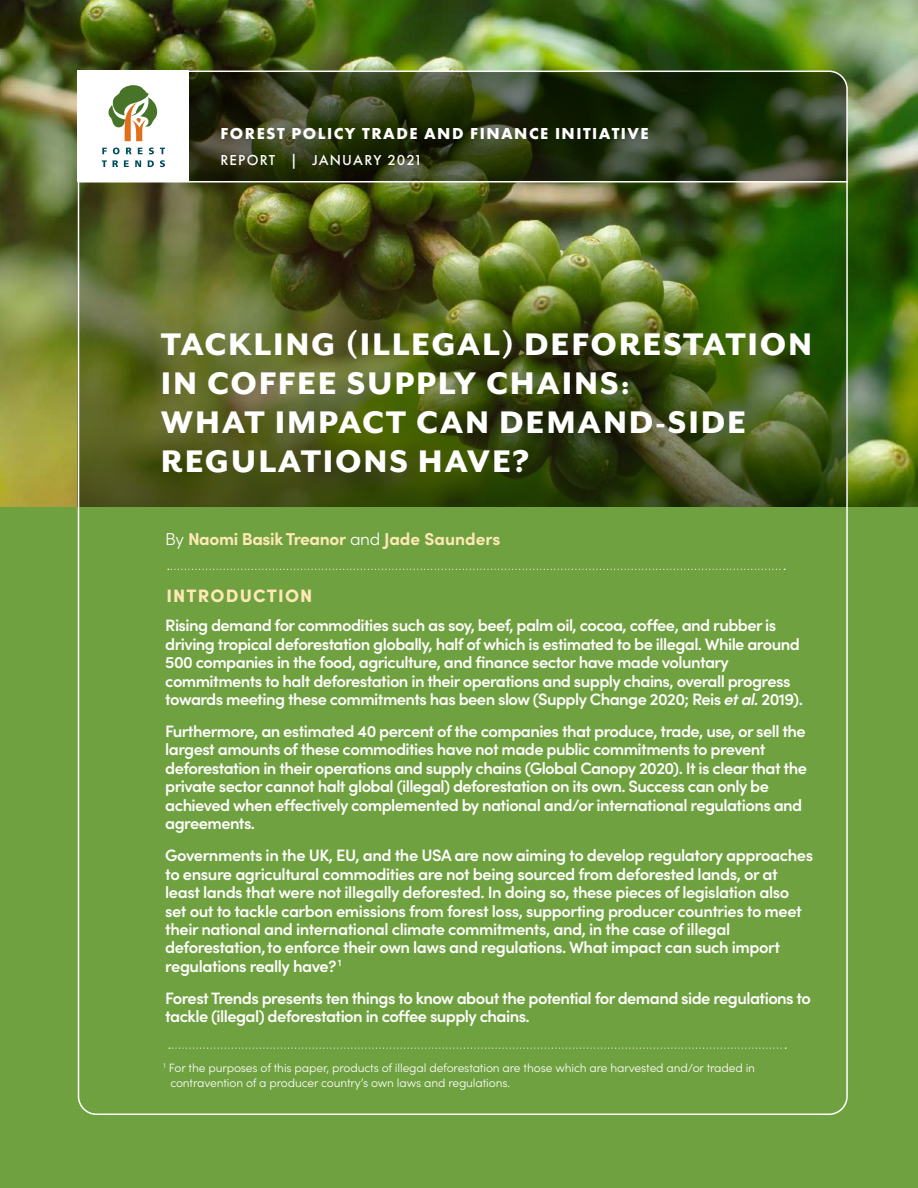
<style>
.page{position:relative;width:918px;height:1188px;background:#fff}
.page>*{position:absolute;margin:0;border:0;box-sizing:border-box;transform-origin:0 0}
.t1{font:800 36px/39px "Mr Eaves San OT";letter-spacing:.05em;color:#fff}
.t2{font:900 18px "Sofia Pro";letter-spacing:.065em;color:#fee9b5}
.t3{font:700 17.25px "Sofia Pro";letter-spacing:-.02em;color:#fee9b5}
.t4{font:600 16.5px/18.5px "Sofia Pro";letter-spacing:-.035em;color:#fff}
.t5{font:700 16.5px "Futura PT";letter-spacing:.09em;color:#fff}
.t6{font:500 15px "Futura PT";letter-spacing:.08em;color:#fff}
.t7{font:300 12px/15px "Sofia Pro";letter-spacing:-.01em;color:#fff}
.s1{font-weight:300;color:#fff}
.s2{font-style:italic}
</style>
<div class="page">
<img style="left:0;top:0;width:918px;height:508px">
<img style="left:77px;top:70px;width:772px;height:438px">
<div style="left:0;top:508px;width:918px;height:680px;background:#70a140"></div>
<svg style="left:77px;top:508px;width:771px;height:607px"></svg>
<div style="left:78px;top:71px;width:111px;height:111px;background:#fff"></div>
<svg style="left:102px;top:148px;width:5px;height:6px"></svg>
<svg style="left:113px;top:148px;width:7px;height:6px"></svg>
<svg style="left:126px;top:148px;width:6px;height:6px"></svg>
<svg style="left:138px;top:148px;width:5px;height:6px"></svg>
<svg style="left:149px;top:148px;width:5px;height:6px"></svg>
<svg style="left:160px;top:148px;width:5px;height:6px"></svg>
<svg style="left:102px;top:160px;width:5px;height:7px"></svg>
<svg style="left:113px;top:160px;width:5px;height:7px"></svg>
<svg style="left:124px;top:160px;width:5px;height:7px"></svg>
<svg style="left:135px;top:160px;width:6px;height:7px"></svg>
<svg style="left:148px;top:160px;width:6px;height:7px"></svg>
<svg style="left:160px;top:160px;width:5px;height:7px"></svg>
<svg style="left:109px;top:85px;width:48px;height:56px"></svg>
<hr style="left:78px;top:181px;width:770px;height:2px;background:#fff">
<svg style="left:168px;top:569px;width:617px;height:1px"></svg>
<svg style="left:169px;top:1048px;width:617px;height:1px"></svg>
<p class="t5" style="left:220px;top:123px;width:430px">FOREST POLICY TRADE AND FINANCE INITIATIVE</p>
<p class="t6" style="left:220px;top:151px;width:204px">REPORT | JANUARY 2021</p>
<p class="t1" style="left:161px;top:326px;width:653px">TACKLING (ILLEGAL) DEFORESTATION<br>IN COFFEE SUPPLY CHAINS:<br>WHAT IMPACT CAN DEMAND-SIDE<br>REGULATIONS HAVE?</p>
<p class="t3" style="left:165px;top:526px;width:337px"><span class="s1">By</span> Naomi Basik Treanor <span class="s1">and</span> Jade Saunders</p>
<p class="t2" style="left:166px;top:582px;width:148px">INTRODUCTION</p>
<p class="t4" style="left:165px;top:615px;width:639px">Rising demand for commodities such as soy, beef, palm oil, cocoa, coffee, and rubber is driving tropical deforestation globally, half of which is estimated to be illegal. While around 500 companies in the food, agriculture, and finance sector have made voluntary commitments to halt deforestation in their operations and supply chains, overall progress towards meeting these commitments has been slow (Supply Change 2020; Reis <span class="s2">et al.</span> 2019).</p>
<p class="t4" style="left:165px;top:721px;width:643px">Furthermore, an estimated 40 percent of the companies that produce, trade, use, or sell the largest amounts of these commodities have not made public commitments to prevent deforestation in their operations and supply chains (Global Canopy 2020). It is clear that the private sector cannot halt global (illegal) deforestation on its own. Success can only be achieved when effectively complemented by national and/or international regulations and agreements.</p>
<p class="t4" style="left:165px;top:845px;width:649px">Governments in the UK, EU, and the USA are now aiming to develop regulatory approaches to ensure agricultural commodities are not being sourced from deforested lands, or at least lands that were not illegally deforested. In doing so, these pieces of legislation also set out to tackle carbon emissions from forest loss, supporting producer countries to meet their national and international climate commitments, and, in the case of illegal deforestation,to enforce their own laws and regulations. What impact can such import regulations really have? <sup>1</sup></p>
<p class="t4" style="left:165px;top:988px;width:647px">Forest Trends presents ten things to know about the potential for demand side regulations to tackle (illegal) deforestation in coffee supply chains.</p>
<p class="t7" style="left:170px;top:1060px;width:586px;text-indent:-7px"><sup>1</sup> For the purposes of this paper, products of illegal deforestation are those which are harvested and/or traded in contravention of a producer country’s own laws and regulations.</p>
</div>
